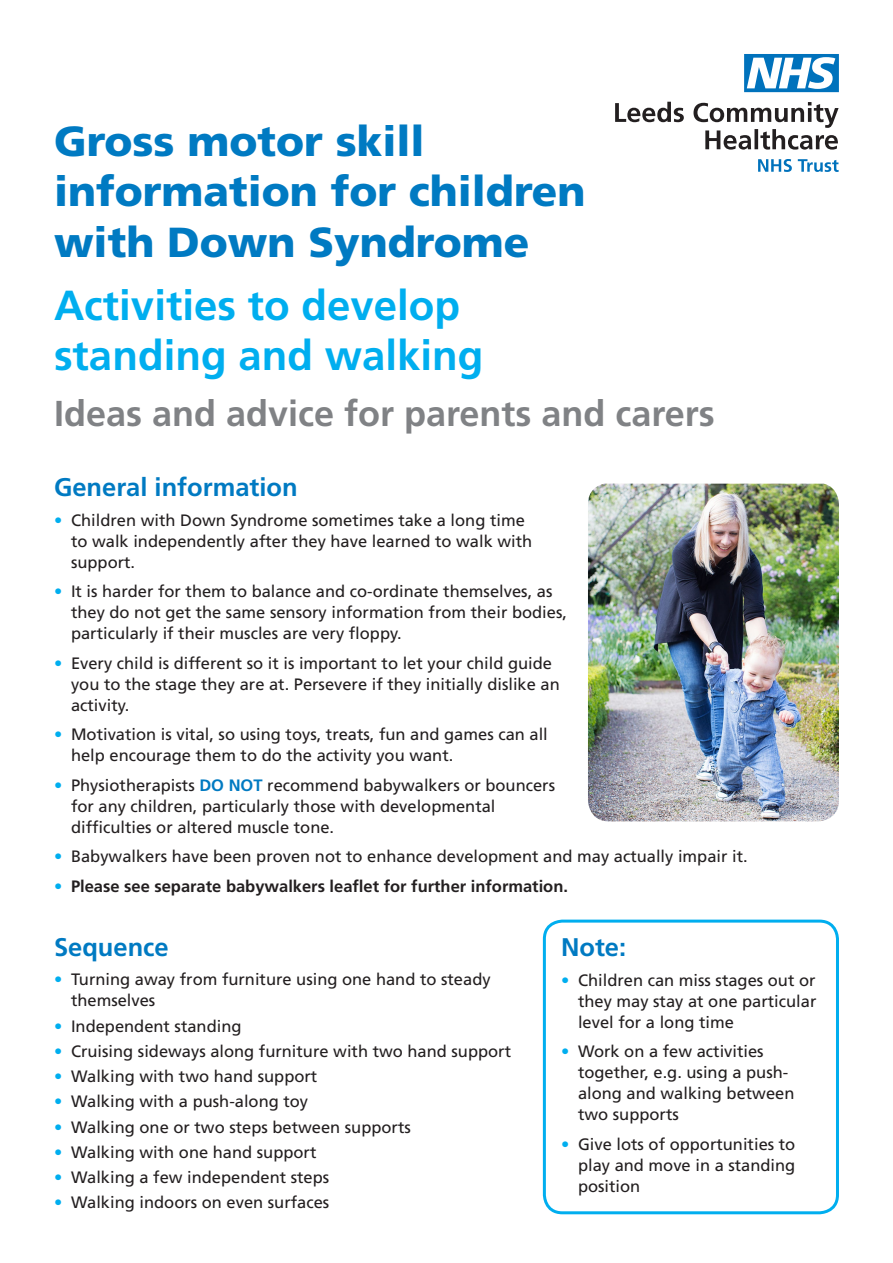
<style>
.page{position:relative;width:893px;height:1263px;background:#fff}
.page>*{position:absolute;margin:0;border:0;box-sizing:border-box;transform-origin:0 0}
.t1{font:900 42px/50.4px "Frutiger";color:#007ac2}
.t2{font:700 42px/50.4px "Frutiger";color:#00aeef}
.t3{font:700 36px "Frutiger";color:#808285}
.t4{font:700 25.5px "Frutiger";color:#007ac2}
.t5{font:16.5px/21px "Frutiger";color:#231f20}
.t6{font:700 16.5px "Frutiger";color:#231f20}
.s1{color:#00aeef}
.s2{font-weight:700;color:#007ac2}
.s3{font-weight:400;color:#00aeef}
</style>
<div class="page">
<div style="left:543px;top:919px;width:296px;height:295px;border:3px solid #00aeef;border-radius:18px"></div>
<img style="left:588px;top:484px;width:251px;height:337px">
<svg style="left:758px;top:159px;width:81px;height:13px"></svg>
<svg style="left:615px;top:102px;width:224px;height:48px"></svg>
<svg style="left:744px;top:54px;width:95px;height:38px"></svg>
<p class="t1" style="left:54px;top:115px;width:533px">Gross motor skill information for children with Down Syndrome</p>
<p class="t2" style="left:54px;top:280px;width:431px">Activities to develop standing and walking</p>
<p class="t3" style="left:54px;top:393px;width:662px">Ideas and advice for parents and carers</p>
<p class="t4" style="left:54px;top:472px;width:245px">General information</p>
<p class="t5" style="left:71px;top:509px;width:463px;text-indent:-17px"><span class="s1">•</span> Children with Down Syndrome sometimes take a long time to walk independently after they have learned to walk with support.</p>
<p class="t5" style="left:71px;top:581px;width:498px;text-indent:-17px"><span class="s1">•</span> It is harder for them to balance and co-ordinate themselves, as they do not get the same sensory information from their bodies, particularly if their muscles are very floppy.</p>
<p class="t5" style="left:71px;top:652px;width:490px;text-indent:-17px"><span class="s1">•</span> Every child is different so it is important to let your child guide you to the stage they are at. Persevere if they initially dislike an activity.</p>
<p class="t5" style="left:71px;top:724px;width:478px;text-indent:-17px"><span class="s1">•</span> Motivation is vital, so using toys, treats, fun and games can all help encourage them to do the activity you want.</p>
<p class="t5" style="left:71px;top:774px;width:486px;text-indent:-17px"><span class="s1">•</span> Physiotherapists <span class="s2">DO NOT</span> recommend babywalkers or bouncers for any children, particularly those with developmental difficulties or altered muscle tone.</p>
<p class="t5" style="left:54px;top:846px;width:695px"><span class="s1">•</span> Babywalkers have been proven not to enhance development and may actually impair it.</p>
<p class="t6" style="left:54px;top:876px;width:516px"><span class="s3">•</span> Please see separate babywalkers leaflet for further information.</p>
<p class="t4" style="left:54px;top:932px;width:116px">Sequence</p>
<p class="t5" style="left:71px;top:969px;width:421px;text-indent:-17px"><span class="s1">•</span> Turning away from furniture using one hand to steady themselves</p>
<p class="t5" style="left:54px;top:1015px;width:189px"><span class="s1">•</span> Independent standing</p>
<p class="t5" style="left:54px;top:1040px;width:459px"><span class="s1">•</span> Cruising sideways along furniture with two hand support</p>
<p class="t5" style="left:54px;top:1066px;width:265px"><span class="s1">•</span> Walking with two hand support</p>
<p class="t5" style="left:54px;top:1091px;width:256px"><span class="s1">•</span> Walking with a push-along toy</p>
<p class="t5" style="left:54px;top:1116px;width:358px"><span class="s1">•</span> Walking one or two steps between supports</p>
<p class="t5" style="left:54px;top:1141px;width:264px"><span class="s1">•</span> Walking with one hand support</p>
<p class="t5" style="left:54px;top:1167px;width:277px"><span class="s1">•</span> Walking a few independent steps</p>
<p class="t5" style="left:54px;top:1192px;width:277px"><span class="s1">•</span> Walking indoors on even surfaces</p>
<p class="t4" style="left:561px;top:932px;width:67px">Note:</p>
<p class="t5" style="left:578px;top:969px;width:240px;text-align:justify;text-indent:-17px"><span class="s1">•</span> Children can miss stages out or they may stay at one particular level for a long time</p>
<p class="t5" style="left:578px;top:1041px;width:218px;text-indent:-17px"><span class="s1">•</span> Work on a few activities together, e.g. using a push&shy;along and walking between two supports</p>
<p class="t5" style="left:578px;top:1133px;width:219px;text-align:justify;text-indent:-17px"><span class="s1">•</span> Give lots of opportunities to play and move in a standing position</p>
</div>
